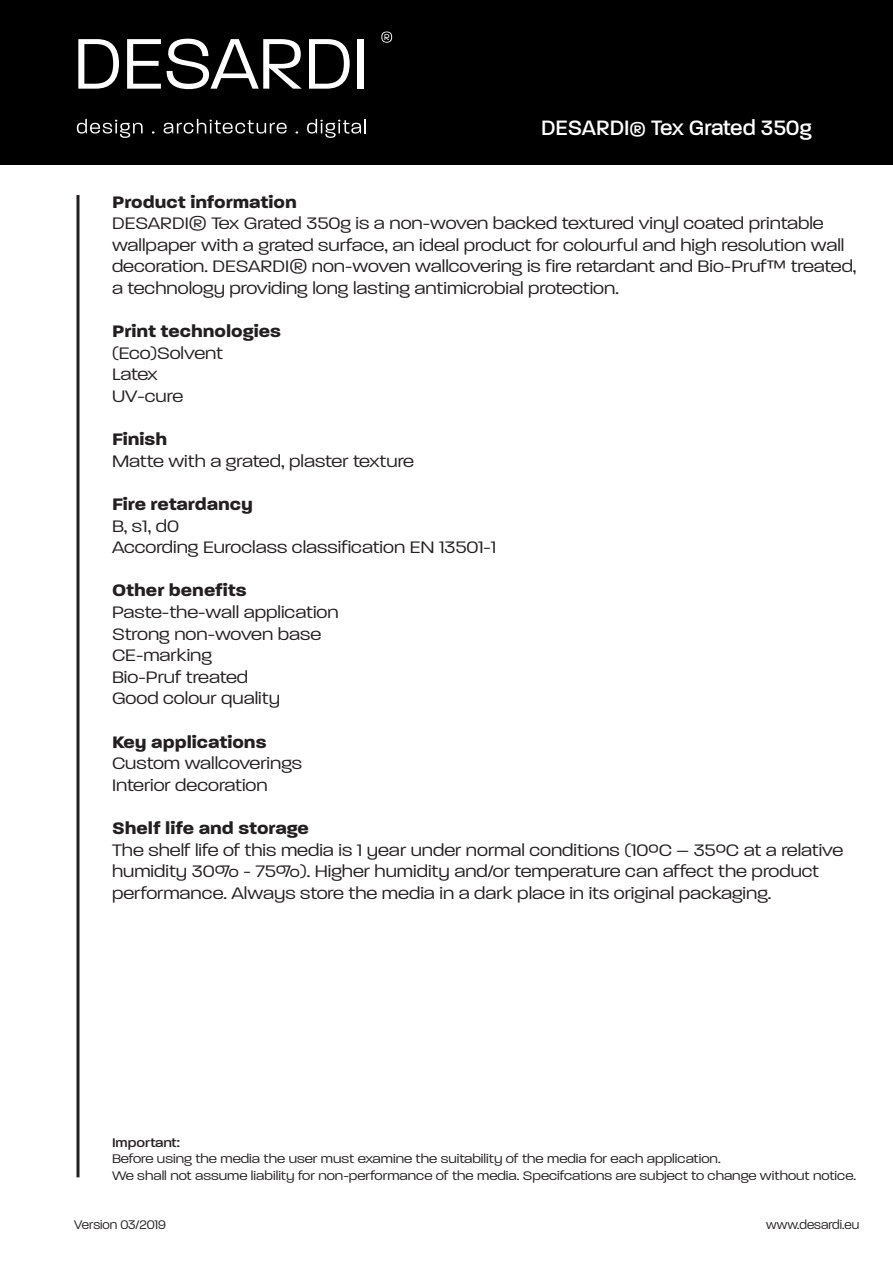
<style>
.page{position:relative;width:893px;height:1263px;background:#fff}
.page>*{position:absolute;margin:0;border:0;box-sizing:border-box;transform-origin:0 0}
.t1{font:500 22.5px "Paralucent";color:#fff}
.t2{font:300 18px/21.6px "Paralucent";color:#231f20;scale:1.12 1}
.t3{font:700 18px "Paralucent";color:#231f20;scale:1.12 1}
.t4{font:300 13.5px/16.2px "Paralucent";color:#231f20;scale:1.12 1}
.t5{font:300 13.5px "Paralucent";color:#231f20}
.t6{font:500 13.5px "Paralucent";color:#231f20;scale:1.12 1}
.s1{font-size:18px}
</style>
<div class="page">
<div style="left:0;top:0;width:893px;height:164px;background:#000001"></div>
<svg style="left:78px;top:39px;width:41px;height:50px"></svg>
<svg style="left:127px;top:39px;width:34px;height:50px"></svg>
<svg style="left:167px;top:39px;width:135px;height:50px"></svg>
<svg style="left:309px;top:39px;width:41px;height:50px"></svg>
<div style="left:358px;top:39px;width:6px;height:50px;background:#fff"></div>
<svg style="left:381px;top:32px;width:11px;height:11px"></svg>
<svg style="left:77px;top:119px;width:66px;height:19px"></svg>
<svg style="left:164px;top:119px;width:123px;height:15px"></svg>
<svg style="left:307px;top:119px;width:59px;height:19px"></svg>
<svg style="left:76px;top:195px;width:4px;height:982px;background:#595657"></svg>
<p class="t1" style="left:541px;top:114px;width:272px">DESARDI<span class="s1">®</span> Tex Grated 350g</p>
<p class="t3" style="left:112px;top:191px;width:167px">Product information</p>
<p class="t2" style="left:112px;top:213px;width:666px">DESARDI® Tex Grated 350g is a non-woven backed textured vinyl coated printable wallpaper with a grated surface, an ideal product for colourful and high resolution wall decoration. DESARDI® non-woven wallcovering is fire retardant and Bio-Pruf™ treated, a technology providing long lasting antimicrobial protection.</p>
<p class="t3" style="left:112px;top:321px;width:152px">Print technologies</p>
<p class="t2" style="left:112px;top:342px;width:101px">(Eco)Solvent<br>Latex<br>UV-cure</p>
<p class="t3" style="left:112px;top:429px;width:51px">Finish</p>
<p class="t2" style="left:112px;top:450px;width:271px">Matte with a grated, plaster texture</p>
<p class="t3" style="left:112px;top:493px;width:127px">Fire retardancy</p>
<p class="t2" style="left:112px;top:515px;width:345px">B, s1, d0<br>According Euroclass classification EN 13501-1</p>
<p class="t3" style="left:112px;top:580px;width:122px">Other benefits</p>
<p class="t2" style="left:112px;top:601px;width:204px">Paste-the-wall application<br>Strong non-woven base<br>CE-marking<br>Bio-Pruf treated<br>Good colour quality</p>
<p class="t3" style="left:112px;top:731px;width:139px">Key applications</p>
<p class="t2" style="left:112px;top:753px;width:171px">Custom wallcoverings<br>Interior decoration</p>
<p class="t3" style="left:112px;top:817px;width:177px">Shelf life and storage</p>
<p class="t2" style="left:112px;top:839px;width:654px">The shelf life of this media is 1 year under normal conditions (10°C – 35°C at a relative humidity 30% - 75%). Higher humidity and/or temperature can affect the product performance. Always store the media in a dark place in its original packaging.</p>
<p class="t6" style="left:112px;top:1135px;width:62px">Important:</p>
<p class="t4" style="left:112px;top:1151px;width:666px">Before using the media the user must examine the suitability of the media for each application.<br>We shall not assume liability for non-performance of the media. Specifcations are subject to change without notice.</p>
<p class="t5" style="left:74px;top:1217px;width:93px">Version 03/2019</p>
<p class="t5" style="left:766px;top:1217px;width:95px">www.desardi.eu</p>
</div>
